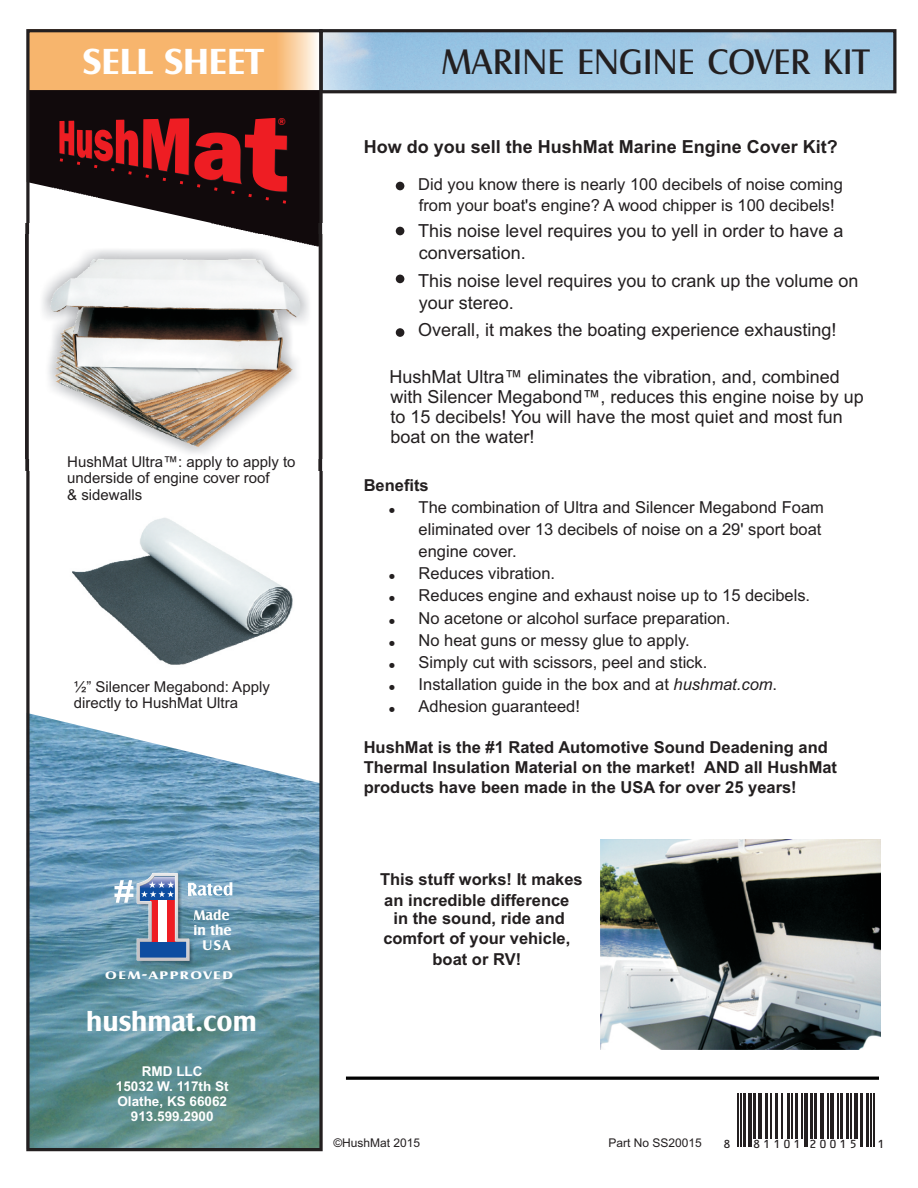
<style>
.page{position:relative;width:918px;height:1188px;background:#fff}
.page>*{position:absolute;margin:0;border:0;box-sizing:border-box;transform-origin:0 0}
.t1{font:700 37.65px "Castle T";color:#fff}
.t2{font:36.9px "Castle T";color:#231f20}
.t3{font:700 27.9px "Castle T";color:#fff}
.t4{font:18px/20.1px "Arial";color:#231f20}
.t5{font:700 18px "Arial";color:#231f20}
.t6{font:16.5px/22px "Arial";color:#231f20}
.t7{font:700 16.5px/20.2px "Arial";color:#231f20}
.t8{font:15px/16.8px "Arial";color:#231f20}
.t9{font:700 14.55px/14.7px "Castle T";color:#fff;text-align:center}
.t10{font:700 13.5px/15.1px "Arial";color:#fff;text-align:center}
.t11{font:12.9px "OCRB10 Pitch BT";letter-spacing:.175em;color:#231f20}
.t12{font:12px "Arial";color:#231f20}
.t13{font:700 11.4px "Castle T";letter-spacing:.1em;color:#fff;scale:1.35 1}
.t14{font:700 9.75px "Folio BT";color:#ee1d23}
.s1{font-size:14.4px}
.s2{font-style:italic}
</style>
<div class="page">
<div style="left:319px;top:29px;width:577px;height:64px;border:3px solid #231f20"></div>
<img style="left:30px;top:713px;width:289px;height:434px">
<svg style="left:30px;top:90px;width:289px;height:133px;fill:#110a0c"></svg>
<img style="left:139px;top:961px;width:55px;height:3px">
<svg style="left:115px;top:873px;width:117px;height:88px;background:#8199b2"></svg>
<div style="left:53px;top:112px;width:240px;height:86px;background:#110a0c"></div>
<svg style="left:59px;top:118px;width:229px;height:86px;background:#6c181b"></svg>
<hr style="left:346px;top:1077px;width:533px;height:3px;background:#010101">
<div style="left:26px;top:29px;width:297px;height:1122px;border:3px solid #231f20"></div>
<div style="left:396px;top:275px;width:8px;height:8px;background:#231f20;border-radius:50%"></div>
<div style="left:396px;top:227px;width:8px;height:8px;background:#231f20;border-radius:50%"></div>
<div style="left:396px;top:182px;width:8px;height:8px;background:#231f20;border-radius:50%"></div>
<img style="left:72px;top:518px;width:221px;height:147px">
<img style="left:601px;top:839px;width:280px;height:210px">
<div style="left:396px;top:328px;width:8px;height:9px;background:#231f20;border-radius:50%"></div>
<hr style="left:738px;top:1093px;width:1px;height:54px;background:#231f20">
<hr style="left:741px;top:1093px;width:1px;height:54px;background:#231f20">
<hr style="left:744px;top:1093px;width:2px;height:54px;background:#231f20">
<hr style="left:748px;top:1093px;width:4px;height:54px;background:#231f20">
<hr style="left:754px;top:1093px;width:2px;height:45px;background:#231f20">
<hr style="left:758px;top:1093px;width:4px;height:45px;background:#231f20">
<hr style="left:765px;top:1093px;width:3px;height:45px;background:#231f20">
<hr style="left:771px;top:1093px;width:1px;height:45px;background:#231f20">
<hr style="left:775px;top:1093px;width:3px;height:45px;background:#231f20">
<hr style="left:781px;top:1093px;width:1px;height:45px;background:#231f20">
<hr style="left:787px;top:1093px;width:2px;height:45px;background:#231f20">
<hr style="left:791px;top:1093px;width:1px;height:45px;background:#231f20">
<hr style="left:795px;top:1093px;width:3px;height:45px;background:#231f20">
<hr style="left:801px;top:1093px;width:1px;height:45px;background:#231f20">
<hr style="left:804px;top:1093px;width:1px;height:54px;background:#231f20">
<hr style="left:807px;top:1093px;width:1px;height:54px;background:#231f20">
<hr style="left:810px;top:1093px;width:2px;height:45px;background:#231f20">
<hr style="left:814px;top:1093px;width:3px;height:45px;background:#231f20">
<hr style="left:820px;top:1093px;width:4px;height:45px;background:#231f20">
<hr style="left:827px;top:1093px;width:1px;height:45px;background:#231f20">
<hr style="left:830px;top:1093px;width:4px;height:45px;background:#231f20">
<hr style="left:837px;top:1093px;width:1px;height:45px;background:#231f20">
<hr style="left:840px;top:1093px;width:3px;height:45px;background:#231f20">
<hr style="left:846px;top:1093px;width:2px;height:45px;background:#231f20">
<hr style="left:850px;top:1093px;width:1px;height:45px;background:#231f20">
<hr style="left:854px;top:1093px;width:4px;height:45px;background:#231f20">
<hr style="left:860px;top:1093px;width:3px;height:54px;background:#231f20">
<hr style="left:866px;top:1093px;width:2px;height:54px;background:#231f20">
<hr style="left:870px;top:1093px;width:1px;height:54px;background:#231f20">
<hr style="left:873px;top:1093px;width:1px;height:54px;background:#231f20">
<img style="left:25px;top:223px;width:298px;height:247px">
<img style="left:25px;top:235px;width:298px;height:224px">
<h1 class="t1" style="left:83px;top:43px;width:182px">SELL SHEET</h1>
<p class="t14" style="left:278px;top:118px;width:10px">®</p>
<p class="t8" style="left:67px;top:454px;width:230px">HushMat Ultra™: apply to apply to underside of engine cover roof<br>&amp; sidewalls</p>
<p class="t8" style="left:74px;top:679px;width:197px">½” Silencer Megabond: Apply directly to HushMat Ultra</p>
<p class="t9" style="left:193px;top:908px;width:40px">Made in the<br>USA</p>
<p class="t13" style="left:105px;top:969px;width:96px">OEM<span class="s1">-</span>APPROVED</p>
<h3 class="t3" style="left:86px;top:1008px;width:172px">hushmat.com</h3>
<p class="t10" style="left:116px;top:1065px;width:114px">RMD LLC<br>15032 W. 117th St<br>Olathe, KS 66062<br>913.599.2900</p>
<h2 class="t2" style="left:441px;top:44px;width:429px">MARINE ENGINE COVER KIT</h2>
<p class="t5" style="left:364px;top:140px;width:476px">How do you sell the HushMat Marine Engine Cover Kit?</p>
<p class="t6" style="left:418px;top:176px;width:426px;line-height:20.2px">Did you know there is nearly 100 decibels of noise coming from your boat's engine? A wood chipper is 100 decibels!</p>
<p class="t4" style="left:418px;top:222px;width:427px;line-height:22px">This noise level requires you to yell in order to have a conversation.</p>
<p class="t4" style="left:418px;top:271px;width:442px;line-height:22px">This noise level requires you to crank up the volume on your stereo.</p>
<p class="t4" style="left:418px;top:321px;width:420px">Overall, it makes the boating experience exhausting!</p>
<p class="t4" style="left:390px;top:368px;width:476px">HushMat Ultra™ eliminates the vibration, and, combined with Silencer Megabond™, reduces this engine noise by up to 15 decibels! You will have the most quiet and most fun boat on the water!</p>
<p class="t7" style="left:364px;top:476px;width:67px">Benefits</p>
<p class="t6" style="left:419px;top:498px;width:407px">The combination of Ultra and Silencer Megabond Foam eliminated over 13 decibels of noise on a 29' sport boat engine cover.<br>Reduces vibration.<br>Reduces engine and exhaust noise up to 15 decibels.<br>No acetone or alcohol surface preparation.<br>No heat guns or messy glue to apply.<br>Simply cut with scissors, peel and stick.<br>Installation guide in the box and at <span class="s2">hushmat.com</span>.<br>Adhesion guaranteed!</p>
<p class="t7" style="left:364px;top:738px;width:475px">HushMat is the #1 Rated Automotive Sound Deadening and<br>Thermal Insulation Material on the market! AND all HushMat products have been made in the USA for over 25 years!</p>
<p class="t7" style="left:380px;top:871px;width:204px">This stuff works! It makes an incredible difference</p>
<p class="t7" style="left:383px;top:910px;width:189px;text-align:center">in the sound, ride and comfort of your vehicle, boat or RV!</p>
<p class="t12" style="left:333px;top:1138px;width:88px">©HushMat 2015</p>
<p class="t12" style="left:608px;top:1138px;width:95px">Part No SS20015</p>
<p class="t11" style="left:723px;top:1138px;width:9px">8</p>
<p class="t11" style="left:753px;top:1138px;width:106px">81101 20015</p>
<p class="t11" style="left:877px;top:1138px;width:9px">1</p>
</div>
